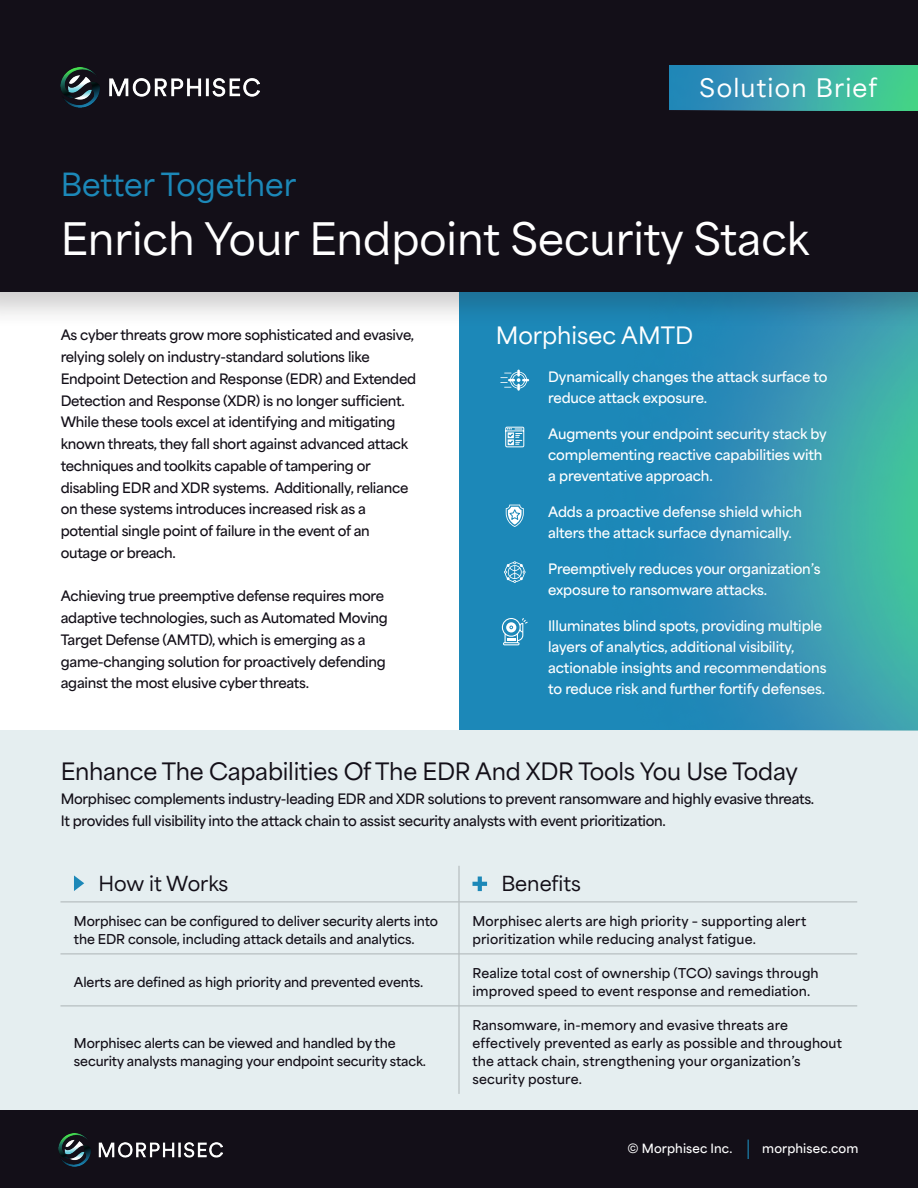
<style>
.page{position:relative;width:918px;height:1188px;background:#fff}
.page>*{position:absolute;margin:0;border:0;box-sizing:border-box;transform-origin:0 0}
.t1{font:100 42px "Area Variable";color:#fff}
.t2{font:100 30px "Area Variable";color:#1c88b8}
.t3{font:100 24px "Area Variable";letter-spacing:.05em;color:#fff}
.t4{font:100 22.5px "Area Variable";letter-spacing:-.01em;color:#130f18}
.t5{font:100 22.5px "Area Variable";color:#fff}
.t6{font:100 19.5px "Area Variable";color:#130f18}
.t7{font:100 13.5px/21.8px "Area Variable";letter-spacing:-.02em;color:#130f18}
.t8{font:100 13.5px/21px "Area Variable";letter-spacing:-.01em;color:#fff}
.t9{font:100 12.75px/18px "Area Variable";letter-spacing:.005em;color:#130f18}
.t10{font:100 12px "Area Variable";letter-spacing:.01em;color:#fff}
</style>
<div class="page">
<div style="left:459px;top:286px;width:459px;height:444px;background:#1c88b8"></div>
<img style="left:696px;top:329px;width:222px;height:401px">
<div style="left:0;top:0;width:918px;height:329px;background:#231f20;opacity:.22"></div>
<div style="left:0;top:0;width:918px;height:292px;background:#130f18"></div>
<div style="left:0;top:730px;width:918px;height:385px;background:#e5eef0"></div>
<svg style="left:505px;top:426px;width:20px;height:22px"></svg>
<img style="left:670px;top:65px;width:248px;height:45px">
<svg style="left:500px;top:370px;width:29px;height:21px"></svg>
<svg style="left:502px;top:618px;width:26px;height:27px"></svg>
<hr style="left:459px;top:866px;width:1px;height:36px;background:#acb3b5">
<hr style="left:459px;top:902px;width:1px;height:52px;background:#acb3b5">
<hr style="left:60px;top:954px;width:399px;height:1px;background:#acb3b5">
<hr style="left:459px;top:954px;width:398px;height:1px;background:#acb3b5">
<hr style="left:459px;top:954px;width:1px;height:52px;background:#acb3b5">
<hr style="left:60px;top:1006px;width:399px;height:1px;background:#acb3b5">
<hr style="left:459px;top:1006px;width:398px;height:1px;background:#acb3b5">
<hr style="left:459px;top:1006px;width:1px;height:88px;background:#acb3b5">
<hr style="left:60px;top:902px;width:399px;height:1px;background:#acb3b5">
<hr style="left:459px;top:902px;width:398px;height:1px;background:#acb3b5">
<svg style="left:74px;top:875px;width:10px;height:16px"></svg>
<svg style="left:472px;top:877px;width:15px;height:14px"></svg>
<svg style="left:506px;top:505px;width:18px;height:22px"></svg>
<svg style="left:504px;top:561px;width:22px;height:22px"></svg>
<img style="left:61px;top:68px;width:199px;height:40px">
<div style="left:0;top:1110px;width:918px;height:78px;background:#130f18"></div>
<svg style="left:748px;top:1140px;width:1px;height:19px"></svg>
<img style="left:58px;top:1133px;width:165px;height:33px">
<p class="t2" style="left:61px;top:158px;width:237px">Better Together</p>
<p class="t3" style="left:700px;top:67px;width:179px">Solution Brief</p>
<p class="t1" style="left:61px;top:202px;width:750px">Enrich Your Endpoint Security Stack</p>
<p class="t7" style="left:61px;top:323px;width:357px">As cyber threats grow more sophisticated and evasive, relying solely on industry-standard solutions like Endpoint Detection and Response (EDR) and Extended Detection and Response (XDR) is no longer sufficient.<br>While these tools excel at identifying and mitigating known threats, they fall short against advanced attack techniques and toolkits capable of tampering or disabling EDR and XDR systems. Additionally, reliance on these systems introduces increased risk as a potential single point of failure in the event of an outage or breach.</p>
<p class="t7" style="left:61px;top:584px;width:329px">Achieving true preemptive defense requires more adaptive technologies, such as Automated Moving Target Defense (AMTD), which is emerging as a game-changing solution for proactively defending against the most elusive cyber threats.</p>
<p class="t5" style="left:496px;top:316px;width:199px">Morphisec AMTD</p>
<p class="t8" style="left:548px;top:364px;width:281px">Dynamically changes the attack surface to reduce attack exposure.</p>
<p class="t8" style="left:548px;top:421px;width:280px">Augments your endpoint security stack by complementing reactive capabilities with a preventative approach.</p>
<p class="t8" style="left:548px;top:499px;width:255px">Adds a proactive defense shield which alters the attack surface dynamically.</p>
<p class="t8" style="left:548px;top:556px;width:274px">Preemptively reduces your organization’s exposure to ransomware attacks.</p>
<p class="t8" style="left:548px;top:613px;width:280px">Illuminates blind spots, providing multiple layers of analytics, additional visibility, actionable insights and recommendations to reduce risk and further fortify defenses.</p>
<p class="t4" style="left:61px;top:752px;width:739px">Enhance The Capabilities Of The EDR And XDR Tools You Use Today</p>
<p class="t7" style="left:61px;top:786px;width:755px">Morphisec complements industry-leading EDR and XDR solutions to prevent ransomware and highly evasive threats.<br>It provides full visibility into the attack chain to assist security analysts with event prioritization.</p>
<p class="t6" style="left:98px;top:867px;width:131px">How it Works</p>
<p class="t6" style="left:501px;top:867px;width:81px">Benefits</p>
<p class="t9" style="left:74px;top:910px;width:366px">Morphisec can be configured to deliver security alerts into the EDR console, including attack details and analytics.</p>
<p class="t9" style="left:472px;top:910px;width:335px">Morphisec alerts are high priority – supporting alert prioritization while reducing analyst fatigue.</p>
<p class="t9" style="left:74px;top:971px;width:351px">Alerts are defined as high priority and prevented events.</p>
<p class="t9" style="left:472px;top:962px;width:348px">Realize total cost of ownership (TCO) savings through improved speed to event response and remediation.</p>
<p class="t9" style="left:74px;top:1032px;width:354px">Morphisec alerts can be viewed and handled by the security analysts managing your endpoint security stack.</p>
<p class="t9" style="left:472px;top:1014px;width:371px">Ransomware, in-memory and evasive threats are effectively prevented as early as possible and throughout the attack chain, strengthening your organization’s security posture.</p>
<p class="t10" style="left:628px;top:1138px;width:106px">© Morphisec Inc.</p>
<p class="t10" style="left:762px;top:1138px;width:98px">morphisec.com</p>
</div>
